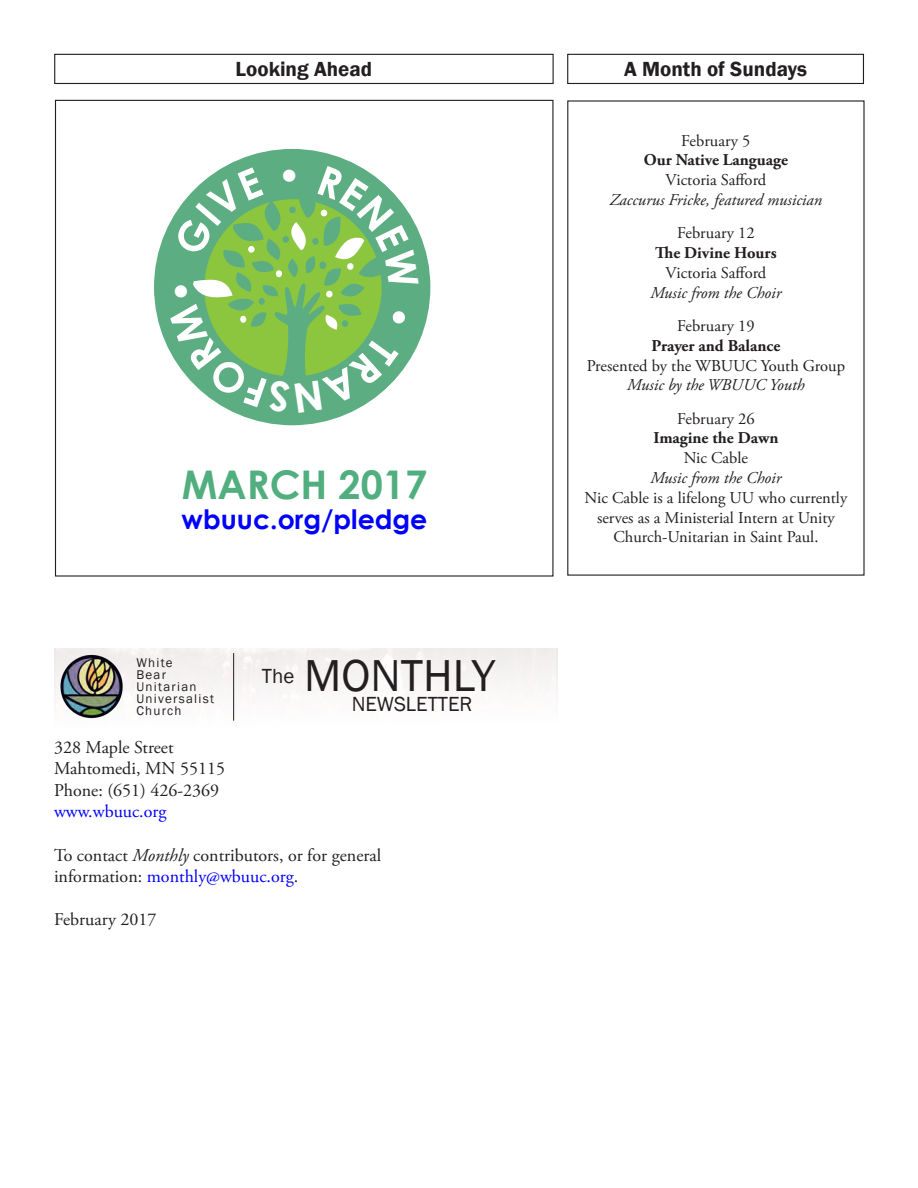
<style>
.page{position:relative;width:918px;height:1188px;background:#fff}
.page>*{position:absolute;margin:0;border:0;box-sizing:border-box;transform-origin:0 0}
.t1{font:46.05px "Franklin Gothic";color:#231f20}
.Monthly_Pull_Quote{font:700 39.6px "Century Gothic";color:#51ae7e}
.Monthly_Pull_Quote-2{font:700 26.85px "Century Gothic";color:#00f}
.t2{font:600 21px "Franklin Gothic";color:#231f20}
.t3{font:21px "Franklin Gothic";color:#231f20}
.t4{font:18px/21.6px "Adobe Garamond Pro";color:#231f20}
.t5{font:18px "Adobe Garamond Pro";color:#00f}
.t6{font:16.5px/19.8px "Adobe Garamond Pro";color:#231f20;text-align:center}
.t7{font:16.5px/19.8px "Adobe Garamond Pro";color:#211d1e;text-align:center}
.t8{font:italic 16.5px/19.8px "Adobe Garamond Pro";color:#231f20;text-align:center}
.t9{font:13.05px "Franklin Gothic";letter-spacing:.1em;color:#231f20}
.s1{font-style:italic}
.s2{color:#00f}
.s3{font-style:normal}
.s4{font-weight:700;font-style:normal}
.s5{font-weight:700}
</style>
<div class="page">
<div style="left:54px;top:54px;width:500px;height:30px;border:1px solid #231f20"></div>
<div style="left:567px;top:54px;width:297px;height:30px;border:1px solid #231f20"></div>
<hr style="left:233px;top:653px;width:1px;height:68px;background:#231f20">
<img style="left:57px;top:651px;width:69px;height:69px">
<div style="left:567px;top:100px;width:298px;height:476px;border:1px solid #231f20"></div>
<div style="left:154px;top:149px;width:276px;height:276px;background:#5cad81;border-radius:50%"></div>
<svg style="left:169px;top:166px;width:250px;height:247px"></svg>
<p class="t2" style="left:236px;top:56px;width:138px">Looking Ahead</p>
<p class="t2" style="left:624px;top:56px;width:184px">A Month of Sundays</p>
<p class="Monthly_Pull_Quote" style="left:182px;top:455px;width:247px">MARCH 2017</p>
<p class="Monthly_Pull_Quote-2" style="left:182px;top:499px;width:247px">wbuuc.org/pledge</p>
<p class="t9" style="left:136px;top:655px;width:38px">White</p>
<p class="t9" style="left:136px;top:667px;width:31px">Bear</p>
<p class="t9" style="left:136px;top:679px;width:62px">Unitarian</p>
<p class="t9" style="left:136px;top:691px;width:79px">Universalist</p>
<p class="t9" style="left:136px;top:703px;width:47px">Church</p>
<p class="t3" style="left:262px;top:663px;width:34px">The</p>
<p class="t1" style="left:304px;top:647px;width:193px">MONTHLY</p>
<p class="t3" style="left:352px;top:691px;width:122px">NEWSLETTER</p>
<p class="t4" style="left:54px;top:737px;width:121px">328 Maple Street</p>
<p class="t4" style="left:54px;top:758px;width:173px">Mahtomedi, MN 55115</p>
<p class="t4" style="left:54px;top:780px;width:167px">Phone: (651) 426-2369</p>
<p class="t5" style="left:54px;top:801px;width:114px">www.wbuuc.org</p>
<p class="t4" style="left:54px;top:845px;width:329px">To contact <span class="s1">Monthly</span> contributors, or for general information: <span class="s2">monthly@wbuuc.org</span>.</p>
<p class="t4" style="left:54px;top:909px;width:104px">February 2017</p>
<p class="t8" style="left:610px;top:131px;width:214px"><span class="s3">February 5<br></span><span class="s4">Our Native Language<br></span><span class="s3">Victoria Safford<br></span>Zaccurus Fricke, featured musician</p>
<p class="t6" style="left:650px;top:224px;width:133px">February 12<br><span class="s5">The Divine Hours<br></span>Victoria Safford<br><span class="s1">Music from the Choir</span></p>
<p class="t7" style="left:587px;top:316px;width:260px">February 19<br><span class="s5">Prayer and Balance<br></span>Presented by the WBUUC Youth Group<br><span class="s1">Music by the WBUUC Youth</span></p>
<p class="t6" style="left:585px;top:409px;width:264px">February 26<br><span class="s5">Imagine the Dawn<br></span>Nic Cable<br><span class="s1">Music from the Choir<br></span>Nic Cable is a lifelong UU who currently serves as a Ministerial Intern at Unity<br>Church-Unitarian in Saint Paul.</p>
</div>
